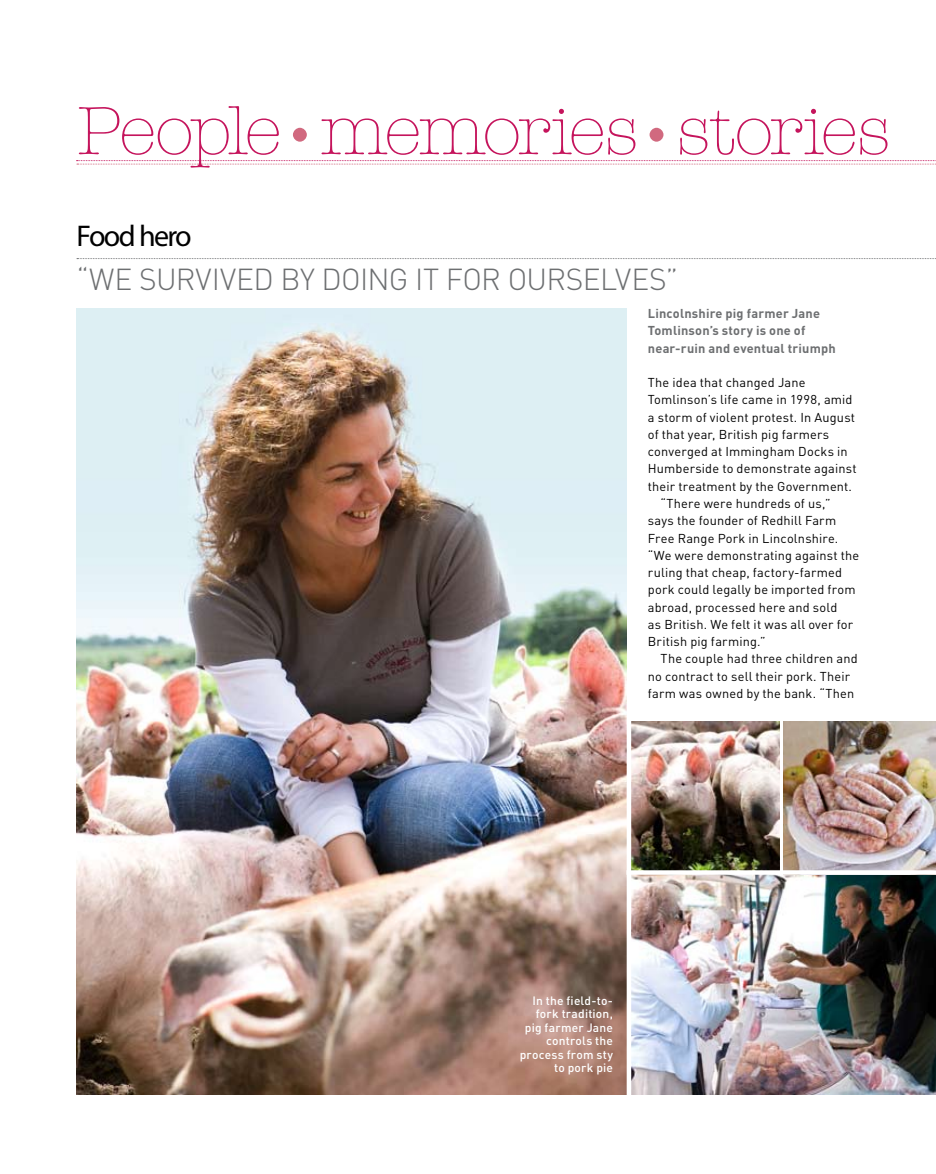
<style>
.page{position:relative;width:936px;height:1174px;background:#fff}
.page>*{position:absolute;margin:0;border:0;box-sizing:border-box;transform-origin:0 0}
.t1{font:300 68.55px "American Typewriter Std";letter-spacing:-.05em;color:#c5145c}
.t2{font:300 30px "DINOT";letter-spacing:-.02em;color:#6d6f71}
.t3{font:30px "Myriad Pro";letter-spacing:-.06em;color:#000}
.t4{font:12.75px "DINOT";letter-spacing:.015em;color:#000}
.t5{font:700 12.75px/17.2px "DINOT";letter-spacing:.015em;color:#6d6f71}
.t6{font:500 12px/13.5px "DINOT";letter-spacing:.015em;color:#fff;text-align:right}
.s1{color:#d1697f}
</style>
<div class="page">
<img style="left:631px;top:874px;width:304px;height:220px">
<img style="left:631px;top:722px;width:148px;height:148px">
<img style="left:77px;top:308px;width:549px;height:786px">
<svg style="left:77px;top:258px;width:859px;height:1px"></svg>
<svg style="left:77px;top:160px;width:859px;height:5px"></svg>
<img style="left:783px;top:721px;width:152px;height:149px">
<svg style="left:626px;top:870px;width:309px;height:4px"></svg>
<h1 class="t1" style="left:77px;top:93px;width:815px">People<span class="s1">•</span>memories<span class="s1">•</span>stories</h1>
<h2 class="t3" style="left:77px;top:218px;width:117px">Food hero</h2>
<h2 class="t2" style="left:77px;top:261px;width:603px">“WE SURVIVED BY DOING IT FOR OURSELVES”</h2>
<p class="t5" style="left:648px;top:304px;width:189px">Lincolnshire pig farmer Jane<br>Tomlinson’s story is one of near-ruin and eventual triumph</p>
<p class="t4" style="left:648px;top:374px;width:159px">The idea that changed Jane</p>
<p class="t4" style="left:648px;top:392px;width:206px">Tomlinson’s life came in 1998, amid</p>
<p class="t4" style="left:648px;top:409px;width:209px">a storm of violent protest. In August</p>
<p class="t4" style="left:648px;top:426px;width:183px">of that year, British pig farmers</p>
<p class="t4" style="left:648px;top:443px;width:201px">converged at Immingham Docks in</p>
<p class="t4" style="left:648px;top:461px;width:210px">Humberside to demonstrate against</p>
<p class="t4" style="left:648px;top:478px;width:206px">their treatment by the Government.</p>
<p class="t4" style="left:660px;top:495px;width:171px">“There were hundreds of us,”</p>
<p class="t4" style="left:648px;top:512px;width:190px">says the founder of Redhill Farm</p>
<p class="t4" style="left:648px;top:530px;width:192px">Free Range Pork in Lincolnshire.</p>
<p class="t4" style="left:648px;top:547px;width:213px">“We were demonstrating against the</p>
<p class="t4" style="left:648px;top:564px;width:196px">ruling that cheap, factory-farmed</p>
<p class="t4" style="left:648px;top:581px;width:209px">pork could legally be imported from</p>
<p class="t4" style="left:648px;top:599px;width:191px">abroad, processed here and sold</p>
<p class="t4" style="left:648px;top:616px;width:207px">as British. We felt it was all over for</p>
<p class="t4" style="left:648px;top:633px;width:119px">British pig farming.”</p>
<p class="t4" style="left:660px;top:650px;width:198px">The couple had three children and</p>
<p class="t4" style="left:648px;top:668px;width:204px">no contract to sell their pork. Their</p>
<p class="t4" style="left:648px;top:685px;width:208px">farm was owned by the bank. “Then</p>
<p class="t6" style="left:519px;top:993px;width:95px">In the field-to&shy;fork tradition, pig farmer Jane controls the process from sty to pork pie</p>
</div>
